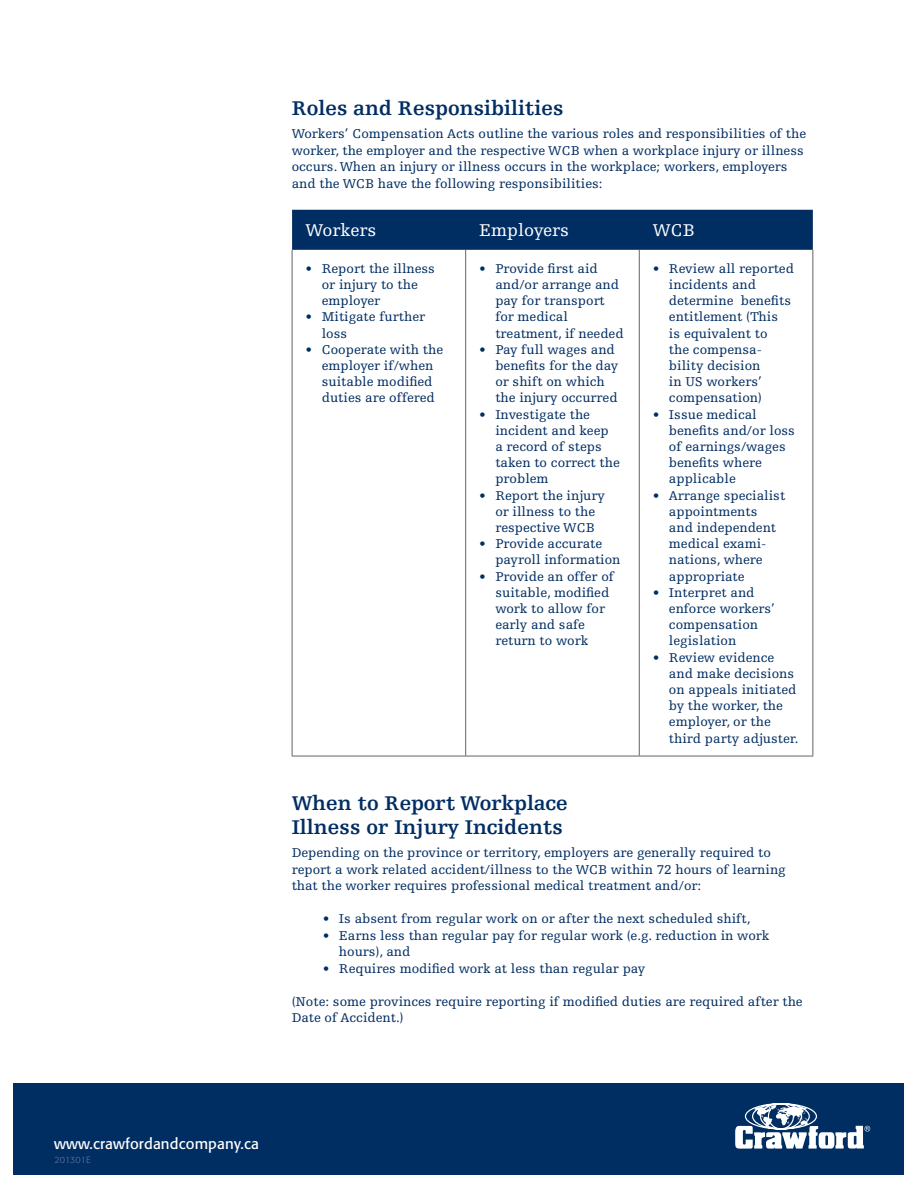
<style>
.page{position:relative;width:918px;height:1188px;background:#fff}
.page>*{position:absolute;margin:0;border:0;box-sizing:border-box;transform-origin:0 0}
.t1{font:700 21px/24px "Egyptienne FLT Std";color:#002d62}
.t2{font:18px "Egyptienne FLT Std";color:#fff}
.t3{font:15px "Formata";letter-spacing:.01em;color:#fff}
.t4{font:13.5px/16.2px "Egyptienne FLT Std";color:#002d62}
.t5{font:300 9px "Formata";color:#6579a2}
</style>
<div class="page">
<div style="left:14px;top:1083px;width:890px;height:91px;background:#002d62"></div>
<svg style="left:735px;top:1103px;width:135px;height:46px"></svg>
<div style="left:292px;top:210px;width:521px;height:40px;background:#002d62"></div>
<hr style="left:292px;top:250px;width:1px;height:506px;background:#636466">
<hr style="left:465px;top:250px;width:1px;height:506px;background:#636466">
<hr style="left:639px;top:250px;width:1px;height:506px;background:#636466">
<hr style="left:812px;top:250px;width:1px;height:506px;background:#636466">
<hr style="left:292px;top:756px;width:174px;height:1px;background:#636466">
<hr style="left:466px;top:756px;width:173px;height:1px;background:#636466">
<hr style="left:639px;top:756px;width:174px;height:1px;background:#636466">
<h1 class="t1" style="left:292px;top:96px;width:273px">Roles and Responsibilities</h1>
<p class="t4" style="left:292px;top:126px;width:516px">Workers’ Compensation Acts outline the various roles and responsibilities of the worker, the employer and the respective WCB when a workplace injury or illness occurs. When an injury or illness occurs in the workplace; workers, employers and the WCB have the following responsibilities:</p>
<h2 class="t2" style="left:306px;top:221px;width:73px">Workers</h2>
<h2 class="t2" style="left:479px;top:221px;width:91px">Employers</h2>
<h2 class="t2" style="left:653px;top:221px;width:44px">WCB</h2>
<p class="t4" style="left:322px;top:260px;width:115px;text-indent:-16px">• Report the illness or injury to the employer</p>
<p class="t4" style="left:322px;top:309px;width:105px;text-indent:-16px">• Mitigate further loss</p>
<p class="t4" style="left:306px;top:341px;width:139px;text-align:center">• Cooperate with the employer if/when suitable modified duties are offered</p>
<p class="t4" style="left:495px;top:260px;width:130px;text-indent:-16px">• Provide first aid and/or arrange and pay for transport for medical treatment, if needed</p>
<p class="t4" style="left:495px;top:341px;width:125px;text-indent:-16px">• Pay full wages and benefits for the day or shift on which the injury occurred</p>
<p class="t4" style="left:495px;top:406px;width:126px;text-indent:-16px">• Investigate the incident and keep<br>a record of steps taken to correct the problem</p>
<p class="t4" style="left:479px;top:487px;width:127px;text-align:center">• Report the injury or illness to the respective WCB</p>
<p class="t4" style="left:495px;top:536px;width:127px;text-indent:-16px">• Provide accurate payroll information</p>
<p class="t4" style="left:495px;top:568px;width:120px;text-indent:-16px">• Provide an offer of suitable, modified work to allow for early and safe return to work</p>
<p class="t4" style="left:669px;top:260px;width:126px;text-indent:-16px">• Review all reported incidents and determine benefits entitlement (This<br>is equivalent to<br>the compensa&shy;bility decision<br>in US workers’ compensation)</p>
<p class="t4" style="left:669px;top:406px;width:128px;text-indent:-16px">• Issue medical benefits and/or loss of earnings/wages benefits where applicable</p>
<p class="t4" style="left:669px;top:487px;width:118px;text-indent:-16px">• Arrange specialist appointments<br>and independent medical exami&shy;nations, where appropriate</p>
<p class="t4" style="left:669px;top:584px;width:108px;text-indent:-16px">• Interpret and enforce workers’ compensation legislation</p>
<p class="t4" style="left:669px;top:649px;width:131px;text-indent:-16px">• Review evidence and make decisions on appeals initiated by the worker, the employer, or the third party adjuster.</p>
<h1 class="t1" style="left:292px;top:792px;width:278px">When to Report Workplace<br>Illness or Injury Incidents</h1>
<p class="t4" style="left:292px;top:845px;width:496px">Depending on the province or territory, employers are generally required to report a work related accident/illness to the WCB within 72 hours of learning that the worker requires professional medical treatment and/or:</p>
<p class="t4" style="left:323px;top:911px;width:429px">• Is absent from regular work on or after the next scheduled shift,</p>
<p class="t4" style="left:339px;top:927px;width:432px;text-indent:-16px">• Earns less than regular pay for regular work (e.g. reduction in work hours), and</p>
<p class="t4" style="left:323px;top:961px;width:324px">• Requires modified work at less than regular pay</p>
<p class="t4" style="left:292px;top:993px;width:513px">(Note: some provinces require reporting if modified duties are required after the<br>Date of Accident.)</p>
<p class="t3" style="left:54px;top:1134px;width:206px">www.crawfordandcompany.ca</p>
<p class="t5" style="left:55px;top:1155px;width:38px">201301E</p>
</div>
